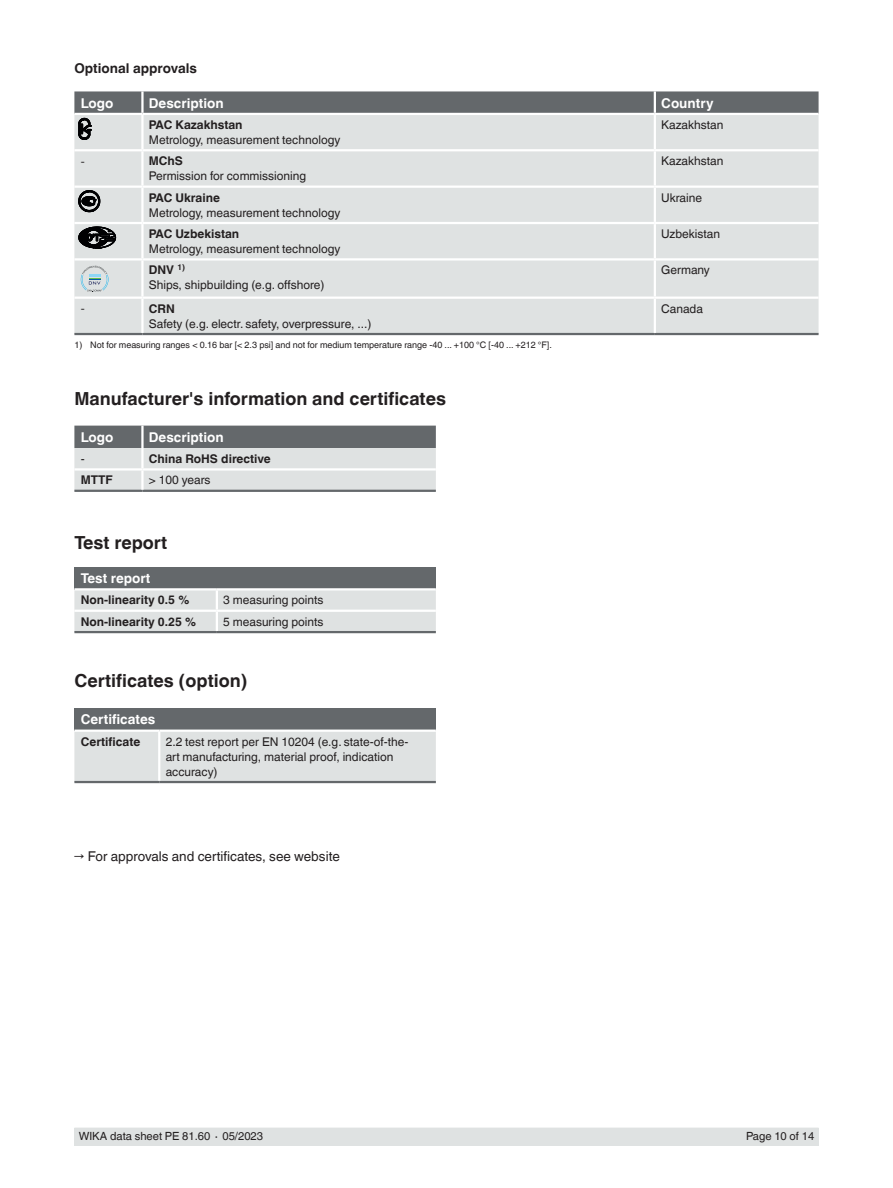
<style>
.page{position:relative;width:893px;height:1188px;background:#fff}
.page>*{position:absolute;margin:0;border:0;box-sizing:border-box;transform-origin:0 0}
.t1{font:700 18px "Helvetica World";color:#231f20}
.t2{font:700 13.5px "Helvetica World";color:#fff}
.t3{font:13.5px "Helvetica World";color:#231f20}
.t4{font:700 13.5px "Helvetica World";color:#231f20}
.t5{font:12px/15px "Helvetica World";color:#231f20}
.t6{font:700 12px "Helvetica World";color:#231f20}
.t7{font:12px "Times New Roman";color:#231f20}
.t8{font:11.25px "Helvetica World";color:#231f20}
.t9{font:9px "Helvetica World";color:#231f20}
.s1{font-weight:700}
</style>
<div class="page">
<div style="left:74px;top:1128px;width:745px;height:17px;background:#dfe2e2"></div>
<div style="left:74px;top:140px;width:745px;height:193px;background:#dfe2e2"></div>
<hr style="left:74px;top:297px;width:68px;height:2px;background:#fff">
<hr style="left:74px;top:258px;width:68px;height:3px;background:#fff">
<hr style="left:74px;top:333px;width:68px;height:2px;background:#64686b">
<hr style="left:142px;top:333px;width:513px;height:2px;background:#64686b">
<hr style="left:655px;top:333px;width:164px;height:2px;background:#64686b">
<hr style="left:141px;top:115px;width:3px;height:34px;background:#fff">
<hr style="left:654px;top:115px;width:2px;height:34px;background:#fff">
<hr style="left:74px;top:149px;width:68px;height:2px;background:#fff">
<hr style="left:142px;top:149px;width:513px;height:2px;background:#fff">
<hr style="left:141px;top:151px;width:3px;height:35px;background:#fff">
<hr style="left:655px;top:149px;width:164px;height:2px;background:#fff">
<hr style="left:654px;top:151px;width:2px;height:35px;background:#fff">
<hr style="left:74px;top:186px;width:68px;height:2px;background:#fff">
<hr style="left:142px;top:186px;width:513px;height:2px;background:#fff">
<hr style="left:141px;top:188px;width:3px;height:34px;background:#fff">
<hr style="left:655px;top:186px;width:164px;height:2px;background:#fff">
<hr style="left:654px;top:188px;width:2px;height:34px;background:#fff">
<hr style="left:74px;top:222px;width:68px;height:2px;background:#fff">
<hr style="left:142px;top:222px;width:513px;height:2px;background:#fff">
<hr style="left:141px;top:224px;width:3px;height:34px;background:#fff">
<hr style="left:655px;top:222px;width:164px;height:2px;background:#fff">
<hr style="left:654px;top:224px;width:2px;height:34px;background:#fff">
<hr style="left:142px;top:258px;width:513px;height:3px;background:#fff">
<hr style="left:655px;top:258px;width:164px;height:3px;background:#fff">
<hr style="left:654px;top:261px;width:2px;height:36px;background:#fff">
<hr style="left:142px;top:297px;width:513px;height:2px;background:#fff">
<hr style="left:141px;top:299px;width:3px;height:34px;background:#fff">
<hr style="left:655px;top:297px;width:164px;height:2px;background:#fff">
<hr style="left:654px;top:299px;width:2px;height:34px;background:#fff">
<hr style="left:141px;top:261px;width:3px;height:36px;background:#fff">
<svg style="left:81px;top:266px;width:27px;height:26px"></svg>
<svg style="left:74px;top:426px;width:362px;height:64px;background:#b2b5b6"></svg>
<hr style="left:74px;top:468px;width:68px;height:3px;background:#fff">
<hr style="left:142px;top:468px;width:294px;height:3px;background:#fff">
<hr style="left:74px;top:490px;width:68px;height:2px;background:#64686b">
<hr style="left:142px;top:490px;width:294px;height:2px;background:#64686b">
<hr style="left:141px;top:448px;width:3px;height:20px;background:#fff">
<hr style="left:141px;top:471px;width:3px;height:19px;background:#fff">
<hr style="left:141px;top:426px;width:3px;height:22px;background:#fff">
<div style="left:74px;top:567px;width:362px;height:22px;background:#64686b"></div>
<hr style="left:74px;top:631px;width:143px;height:2px;background:#64686b">
<hr style="left:217px;top:631px;width:219px;height:2px;background:#64686b">
<hr style="left:74px;top:588px;width:143px;height:2px;background:#fff">
<hr style="left:217px;top:588px;width:219px;height:2px;background:#fff">
<svg style="left:74px;top:589px;width:362px;height:43px;background:#dfe1e1"></svg>
<div style="left:74px;top:708px;width:362px;height:23px;background:#64686b"></div>
<div style="left:74px;top:732px;width:362px;height:49px;background:#dfe2e2"></div>
<hr style="left:74px;top:730px;width:85px;height:2px;background:#fff">
<hr style="left:159px;top:730px;width:277px;height:2px;background:#fff">
<hr style="left:158px;top:732px;width:2px;height:49px;background:#fff">
<hr style="left:74px;top:781px;width:85px;height:2px;background:#64686b">
<hr style="left:159px;top:781px;width:277px;height:2px;background:#64686b">
<svg style="left:74px;top:91px;width:745px;height:49px;background:#aaadaf"></svg>
<svg style="left:79px;top:191px;width:21px;height:21px"></svg>
<svg style="left:79px;top:227px;width:37px;height:21px"></svg>
<p class="t4" style="left:74px;top:61px;width:124px">Optional approvals</p>
<p class="t2" style="left:81px;top:95px;width:34px">Logo</p>
<p class="t2" style="left:149px;top:95px;width:76px">Description</p>
<p class="t2" style="left:661px;top:95px;width:54px">Country</p>
<p class="t6" style="left:149px;top:118px;width:95px">PAC Kazakhstan</p>
<p class="t5" style="left:149px;top:132px;width:193px">Metrology, measurement technology</p>
<p class="t5" style="left:661px;top:117px;width:64px">Kazakhstan</p>
<p class="t7" style="left:81px;top:152px;width:5px">-</p>
<p class="t6" style="left:149px;top:154px;width:36px">MChS</p>
<p class="t5" style="left:149px;top:169px;width:159px">Permission for commissioning</p>
<p class="t5" style="left:661px;top:154px;width:64px">Kazakhstan</p>
<p class="t6" style="left:149px;top:190px;width:73px">PAC Ukraine</p>
<p class="t5" style="left:149px;top:205px;width:193px">Metrology, measurement technology</p>
<p class="t5" style="left:661px;top:190px;width:42px">Ukraine</p>
<p class="t6" style="left:149px;top:227px;width:92px">PAC Uzbekistan</p>
<p class="t5" style="left:149px;top:241px;width:193px">Metrology, measurement technology</p>
<p class="t5" style="left:661px;top:226px;width:60px">Uzbekistan</p>
<p class="t5" style="left:149px;top:263px;width:177px"><span class="s1">DNV</span> <sup>1)<br></sup>Ships, shipbuilding (e.g. offshore)</p>
<p class="t5" style="left:661px;top:263px;width:50px">Germany</p>
<p class="t7" style="left:81px;top:300px;width:5px">-</p>
<p class="t6" style="left:149px;top:301px;width:27px">CRN</p>
<p class="t5" style="left:149px;top:316px;width:224px">Safety (e.g. electr. safety, overpressure, ...)</p>
<p class="t9" style="left:74px;top:339px;width:479px">1) Not for measuring ranges &lt; 0.16 bar [&lt; 2.3 psi] and not for medium temperature range -40 ... +100 °C [-40 ... +212 °F].</p>
<h1 class="t1" style="left:74px;top:388px;width:373px">Manufacturer's information and certificates</h1>
<p class="t2" style="left:81px;top:429px;width:34px">Logo</p>
<p class="t2" style="left:149px;top:429px;width:76px">Description</p>
<p class="t5" style="left:81px;top:451px;width:5px">-</p>
<p class="t6" style="left:149px;top:452px;width:124px">China RoHS directive</p>
<p class="t6" style="left:81px;top:473px;width:34px">MTTF</p>
<p class="t5" style="left:149px;top:473px;width:63px">&gt; 100 years</p>
<h1 class="t1" style="left:74px;top:532px;width:94px">Test report</h1>
<p class="t2" style="left:81px;top:570px;width:71px">Test report</p>
<p class="t6" style="left:81px;top:593px;width:110px">Non-linearity 0.5 %</p>
<p class="t5" style="left:223px;top:593px;width:102px">3 measuring points</p>
<p class="t6" style="left:81px;top:615px;width:117px">Non-linearity 0.25 %</p>
<p class="t5" style="left:223px;top:614px;width:102px">5 measuring points</p>
<h1 class="t1" style="left:74px;top:670px;width:175px">Certificates (option)</h1>
<p class="t2" style="left:81px;top:712px;width:76px">Certificates</p>
<p class="t6" style="left:81px;top:735px;width:61px">Certificate</p>
<p class="t5" style="left:166px;top:734px;width:244px">2.2 test report per EN 10204 (e.g. state-of-the&shy;art manufacturing, material proof, indication accuracy)</p>
<p class="t3" style="left:74px;top:849px;width:267px">→ For approvals and certificates, see website</p>
<p class="t5" style="left:661px;top:301px;width:43px">Canada</p>
<p class="t8" style="left:79px;top:1130px;width:186px">WIKA data sheet PE 81.60 ∙ 05/2023</p>
<p class="t8" style="left:746px;top:1130px;width:70px">Page 10 of 14</p>
</div>
